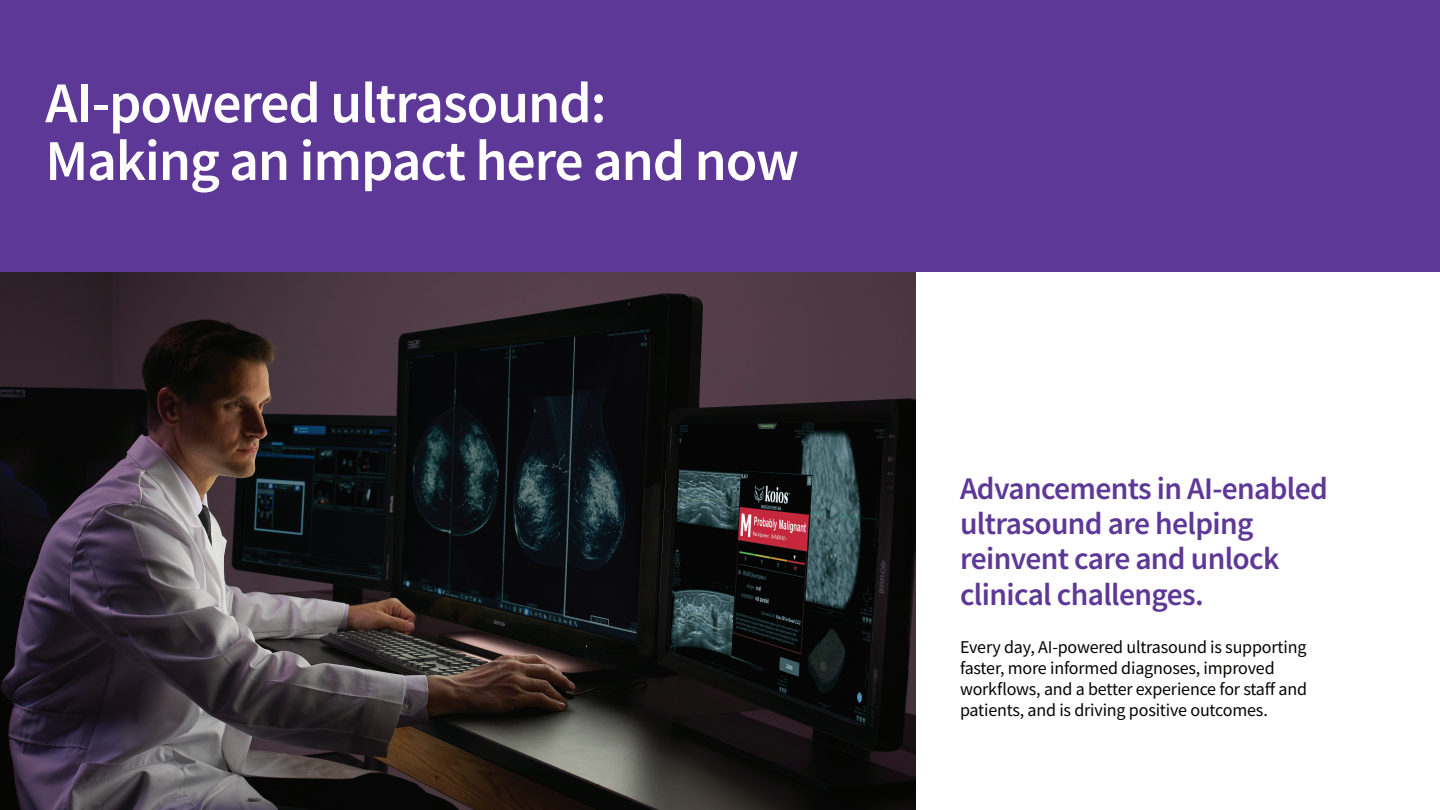
<style>
.page{position:relative;width:1440px;height:810px;background:#fff}
.page>*{position:absolute;margin:0;border:0;box-sizing:border-box;transform-origin:0 0}
.t1{font:600 57.75px/57.8px "Source Sans Pro";letter-spacing:-.02em;color:#fff}
.t2{font:600 31.5px/35.2px "Source Sans Pro";letter-spacing:-.02em;color:#5e3896}
.t3{font:18px/21px "Source Sans Pro";letter-spacing:-.01em;color:#040503}
</style>
<div class="page">
<img style="left:0;top:271px;width:915px;height:539px">
<div style="left:0;top:0;width:1440px;height:271px;background:#5e3896"></div>
<h1 class="t1" style="left:45px;top:74px;width:755px">AI-powered ultrasound:<br>Making an impact here and now</h1>
<h2 class="t2" style="left:960px;top:470px;width:369px">Advancements in AI-enabled ultrasound are helping reinvent care and unlock clinical challenges.</h2>
<p class="t3" style="left:960px;top:636px;width:349px">Every day, AI-powered ultrasound is supporting faster, more informed diagnoses, improved workflows, and a better experience for staff and patients, and is driving positive outcomes.</p>
</div>
